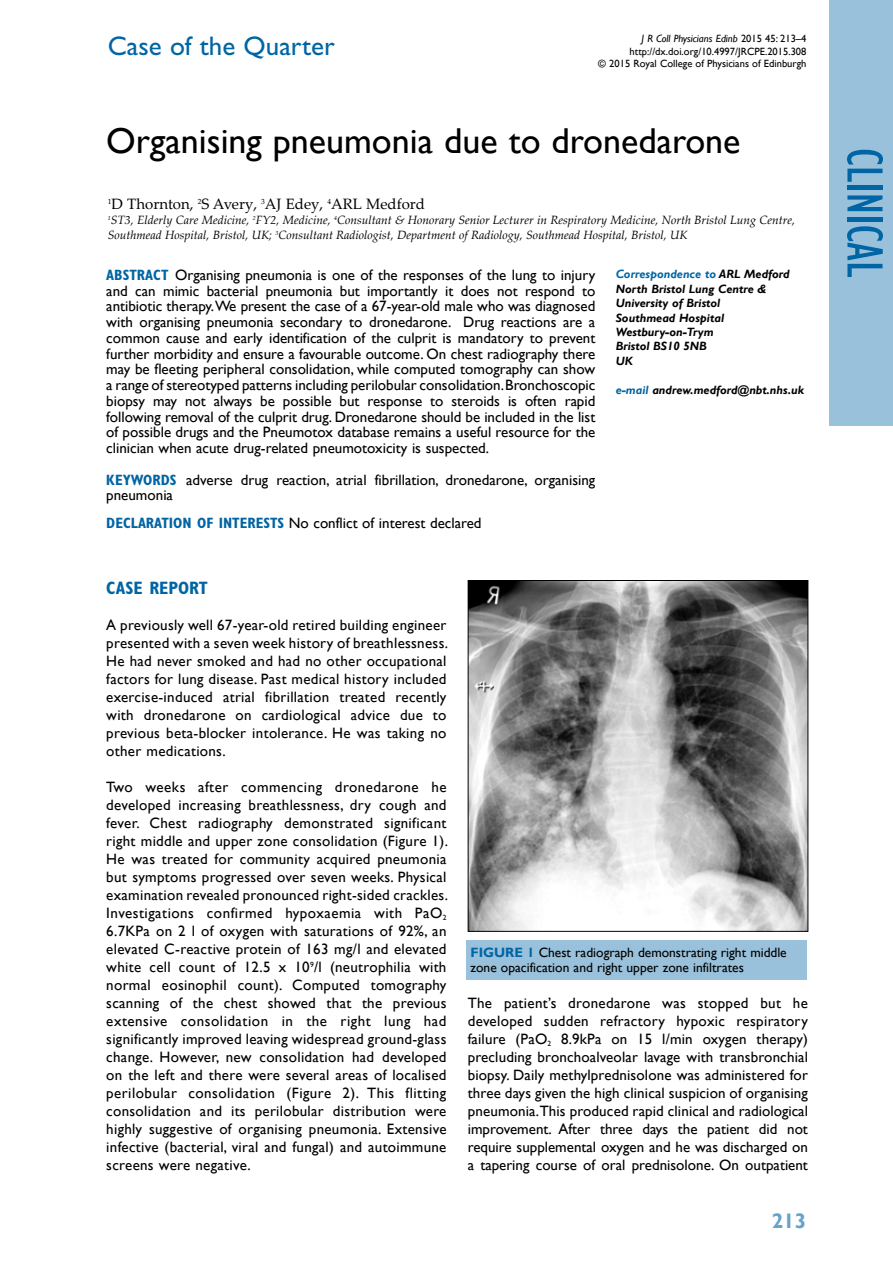
<style>
.page{position:relative;width:893px;height:1263px;background:#fff}
.page>*{position:absolute;margin:0;border:0;box-sizing:border-box;transform-origin:0 0}
.t1{font:condensed 52.5px "Gill Sans";color:#0065a4}
.t2{font:36px "Gill Sans";color:#000}
.t3{font:27px "Gill Sans";color:#0065a4}
.t4{font:700 21px "Gill Sans";color:#66a3c9}
.t5{font:700 condensed 18px "Gill Sans";color:#0065a4}
.t6{font:15px/18px "Gill Sans";color:#000;text-align:justify}
.t7{font:15px "Palatino Linotype";color:#000}
.t8{font:13.5px/15px "Gill Sans";color:#000}
.t9{font:italic 12px/15px "Palatino Linotype";color:#000}
.t10{font:italic 700 12px/14.4px "Gill Sans";color:#000}
.t11{font:10.5px/12.6px "Gill Sans";color:#000;text-align:right}
.s1{font-style:italic}
.s2{font-weight:700;font-stretch:condensed;color:#0065a4}
.s3{color:#0065a4}
.s4{font-weight:700;color:#0065a4}
</style>
<div class="page">
<div style="left:829px;top:0;width:64px;height:425px;background:#99c1db"></div>
<img style="left:470px;top:582px;width:336px;height:348px">
<div style="left:468px;top:580px;width:340px;height:352px;border:1px solid #000"></div>
<div style="left:466px;top:940px;width:340px;height:40px;background:#99c1db"></div>
<h3 class="t3" style="left:108px;top:30px;width:228px">Case of the Quarter</h3>
<p class="t11" style="left:598px;top:32px;width:210px"><span class="s1">J R Coll Physicians Edinb</span> 2015 45: 213–4 http://dx.doi.org/10.4997/JRCPE.2015.308<br>© 2015 Royal College of Physicians of Edinburgh</p>
<h2 class="t2" style="left:106px;top:120px;width:636px">Organising pneumonia due to dronedarone</h2>
<p class="t7" style="left:108px;top:193px;width:319px"><sup>1</sup>D Thornton, <sup>2</sup>S Avery, <sup>3</sup>AJ Edey, <sup>4</sup>ARL Medford</p>
<p class="t9" style="left:108px;top:212px;width:689px"><sup>1</sup>ST3, Elderly Care Medicine, <sup>2</sup>FY2, Medicine, <sup>4</sup>Consultant &amp; Honorary Senior Lecturer in Respiratory Medicine, North Bristol Lung Centre,<br>Southmead Hospital, Bristol, UK; <sup>3</sup>Consultant Radiologist, Department of Radiology, Southmead Hospital, Bristol, UK</p>
<p class="t6" style="left:106px;top:267px;width:491px;line-height:15.8px"><span class="s2">ABSTRACT</span> Organising pneumonia is one of the responses of the lung to injury and can mimic bacterial pneumonia but importantly it does not respond to antibiotic therapy.We present the case of a 67-year-old male who was diagnosed with organising pneumonia secondary to dronedarone. Drug reactions are a common cause and early identification of the culprit is mandatory to prevent further morbidity and ensure a favourable outcome. On chest radiography there may be fleeting peripheral consolidation, while computed tomography can show a range of stereotyped patterns including perilobular consolidation. Bronchoscopic biopsy may not always be possible but response to steroids is often rapid following removal of the culprit drug. Dronedarone should be included in the list of possible drugs and the Pneumotox database remains a useful resource for the clinician when acute drug-related pneumotoxicity is suspected.</p>
<p class="t6" style="left:106px;top:472px;width:491px;line-height:15.8px"><span class="s2">KEYWORDS</span> adverse drug reaction, atrial fibrillation, dronedarone, organising pneumonia</p>
<p class="t6" style="left:106px;top:514px;width:377px"><span class="s2">DECLARATION OF INTERESTS</span> No conflict of interest declared</p>
<p class="t10" style="left:616px;top:267px;width:175px"><span class="s3">Correspondence to</span> ARL Medford<br>North Bristol Lung Centre &amp;<br>University of Bristol<br>Southmead Hospital<br>Westbury-on-Trym<br>Bristol BS10 5NB<br>UK</p>
<p class="t10" style="left:616px;top:383px;width:190px"><span class="s3">e-mail</span> andrew.medford@nbt.nhs.uk</p>
<p class="t5" style="left:106px;top:578px;width:103px">CASE REPORT</p>
<p class="t6" style="left:106px;top:616px;width:343px">A previously well 67-year-old retired building engineer presented with a seven week history of breathlessness.<br>He had never smoked and had no other occupational factors for lung disease. Past medical history included exercise-induced atrial fibrillation treated recently with dronedarone on cardiological advice due to previous beta-blocker intolerance. He was taking no other medications.</p>
<p class="t6" style="left:106px;top:778px;width:343px">Two weeks after commencing dronedarone he developed increasing breathlessness, dry cough and fever. Chest radiography demonstrated significant right middle and upper zone consolidation (Figure 1).<br>He was treated for community acquired pneumonia but symptoms progressed over seven weeks. Physical examination revealed pronounced right-sided crackles.<br>Investigations confirmed hypoxaemia with PaO<sub>2<br></sub>6.7KPa on 2 l of oxygen with saturations of 92%, an elevated C-reactive protein of 163 mg/l and elevated white cell count of 12.5 x 10<sup>9</sup>/l (neutrophilia with normal eosinophil count). Computed tomography scanning of the chest showed that the previous extensive consolidation in the right lung had significantly improved leaving widespread ground-glass change. However, new consolidation had developed on the left and there were several areas of localised perilobular consolidation (Figure 2). This flitting consolidation and its perilobular distribution were highly suggestive of organising pneumonia. Extensive infective (bacterial, viral and fungal) and autoimmune screens were negative.</p>
<p class="t8" style="left:470px;top:945px;width:318px"><span class="s4">FIGURE 1</span> Chest radiograph demonstrating right middle zone opacification and right upper zone infiltrates</p>
<p class="t6" style="left:468px;top:994px;width:342px">The patient’s dronedarone was stopped but he developed sudden refractory hypoxic respiratory failure (PaO<sub>2</sub> 8.9kPa on 15 l/min oxygen therapy) precluding bronchoalveolar lavage with transbronchial biopsy. Daily methylprednisolone was administered for three days given the high clinical suspicion of organising pneumonia.This produced rapid clinical and radiological improvement. After three days the patient did not require supplemental oxygen and he was discharged on a tapering course of oral prednisolone. On outpatient</p>
<h3 class="t4" style="left:772px;top:1208px;width:36px">213</h3>
<h1 class="t1" style="left:896px;top:148px;width:131px;rotate:90deg">clinical</h1>
</div>
